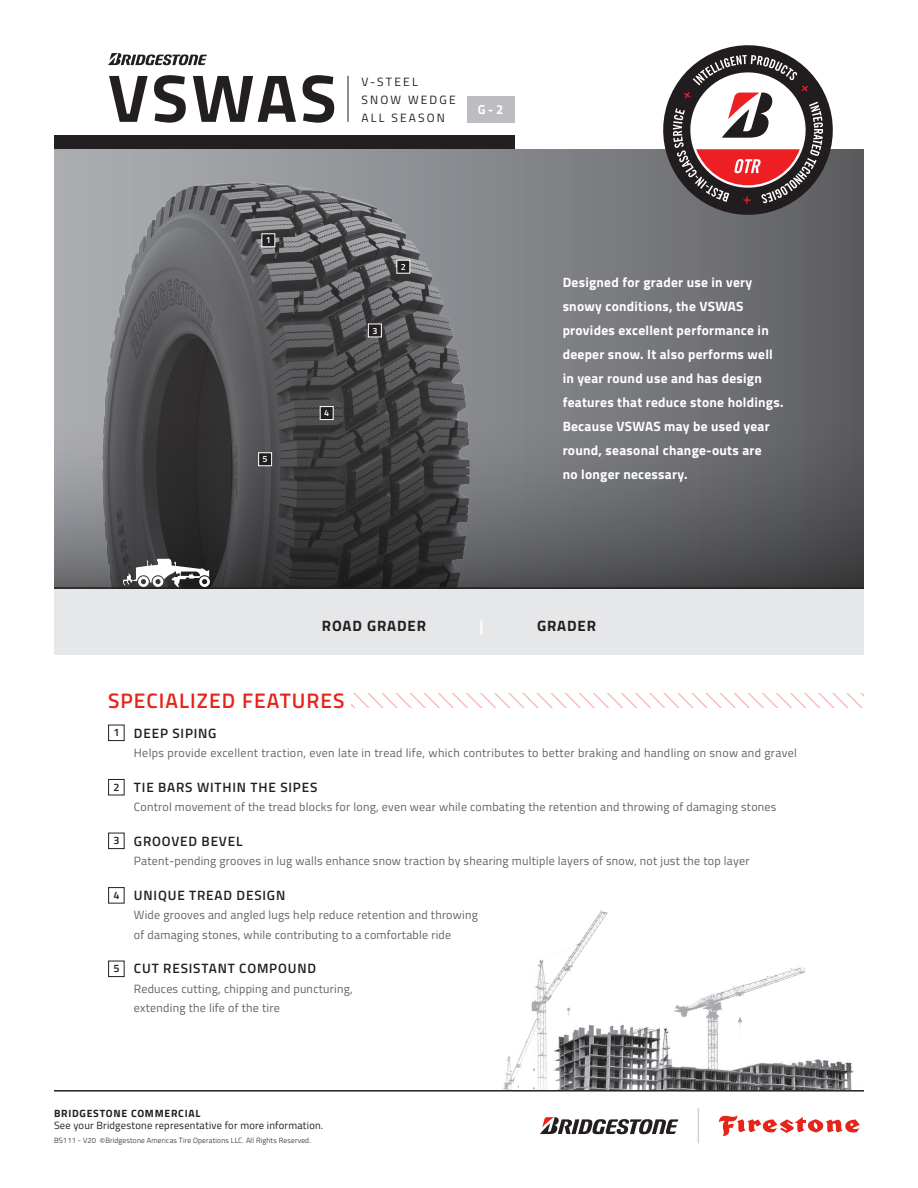
<style>
.page{position:relative;width:918px;height:1188px;background:#fff}
.page>*{position:absolute;margin:0;border:0;box-sizing:border-box;transform-origin:0 0}
.t1{font:700 67.5px "Titillium Web";letter-spacing:.04em;color:#231f20}
.t2{font:600 21px "Titillium Web";letter-spacing:.05em;color:#e72419}
.t3{font:700 15px "Titillium Web";letter-spacing:.06em;color:#231f20}
.t4{font:700 15px "Titillium Web";color:#fff}
.Body_Copy{font:700 13.5px/24px "Titillium Web";letter-spacing:.02em;color:#fff}
.Body_Copy-2{font:600 13.5px "Titillium Web";letter-spacing:.06em;color:#231f20}
.t5{font:700 12.9px "Titillium Web";color:#fff}
.Body_Copy-3{font:12px/19.5px "Titillium Web";letter-spacing:.02em;color:#636366}
.t6{font:12px/18px "Titillium Web";letter-spacing:.18em;color:#231f20}
.Body_Copy-4{font:600 10.8px "Titillium Web";color:#231f20}
.t7{font:10.5px "Titillium Web";letter-spacing:.02em;color:#231f20}
.t8{font:700 10.5px "Titillium Web";letter-spacing:.07em;color:#231f20}
.Body_Copy-5{font:600 9px "Titillium Web";color:#fff}
.t9{font:300 7.5px "Titillium Web";letter-spacing:.02em;color:#231f20}
.s1{font-size:8.25px}
</style>
<div class="page">
<img style="left:503px;top:909px;width:351px;height:181px">
<div style="left:54px;top:149px;width:810px;height:505px;background:#e6e7e9"></div>
<div style="left:54px;top:149px;width:810px;height:440px;background:linear-gradient(to right,#b0b2b7,#606164)"></div>
<img style="left:72px;top:177px;width:423px;height:214px">
<svg style="left:54px;top:391px;width:810px;height:196px;background:#565659"></svg>
<svg style="left:122px;top:559px;width:88px;height:28px;background:#878788"></svg>
<div style="left:467px;top:96px;width:47px;height:27px;background:#bcbdc0"></div>
<hr style="left:348px;top:76px;width:1px;height:46px;background:#231f20">
<div style="left:108px;top:725px;width:17px;height:16px;border:1px solid #231f20"></div>
<div style="left:262px;top:234px;width:13px;height:13px;background:#231f20"></div>
<div style="left:261px;top:233px;width:14px;height:14px;border:1px solid #fff"></div>
<div style="left:108px;top:779px;width:17px;height:16px;border:1px solid #231f20"></div>
<div style="left:108px;top:833px;width:17px;height:16px;border:1px solid #231f20"></div>
<div style="left:108px;top:887px;width:17px;height:17px;border:1px solid #231f20"></div>
<div style="left:108px;top:961px;width:17px;height:16px;border:1px solid #231f20"></div>
<div style="left:397px;top:260px;width:13px;height:13px;background:#231f20"></div>
<div style="left:396px;top:260px;width:14px;height:14px;border:1px solid #fff"></div>
<svg style="left:108px;top:53px;width:99px;height:12px"></svg>
<div style="left:368px;top:324px;width:13px;height:13px;background:#231f20"></div>
<div style="left:368px;top:323px;width:14px;height:14px;border:1px solid #fff"></div>
<div style="left:259px;top:453px;width:13px;height:13px;background:#231f20"></div>
<div style="left:258px;top:452px;width:14px;height:14px;border:1px solid #fff"></div>
<div style="left:320px;top:407px;width:13px;height:13px;background:#231f20"></div>
<div style="left:320px;top:406px;width:14px;height:14px;border:1px solid #fff"></div>
<svg style="left:351px;top:693px;width:513px;height:15px"></svg>
<div style="left:54px;top:136px;width:460px;height:13px;background:#231f20"></div>
<hr style="left:54px;top:587px;width:810px;height:2px;background:#231f20">
<svg style="left:540px;top:1117px;width:138px;height:17px"></svg>
<svg style="left:719px;top:1115px;width:141px;height:21px"></svg>
<hr style="left:698px;top:1108px;width:1px;height:35px;background:#d1d2d4">
<hr style="left:54px;top:1090px;width:810px;height:2px;background:#231f20">
<svg style="left:663px;top:45px;width:170px;height:170px"></svg>
<p class="t1" style="left:108px;top:47px;width:230px">VSWAS</p>
<p class="t6" style="left:362px;top:72px;width:96px">V-STEEL<br>SNOW WEDGE<br>ALL SEASON</p>
<p class="t5" style="left:478px;top:99px;width:27px">G-2</p>
<p class="Body_Copy-5" style="left:266px;top:234px;width:7px">1</p>
<p class="Body_Copy-5" style="left:263px;top:453px;width:7px">5</p>
<p class="Body_Copy-5" style="left:324px;top:406px;width:7px">4</p>
<p class="Body_Copy-5" style="left:372px;top:324px;width:7px">3</p>
<p class="Body_Copy-5" style="left:401px;top:260px;width:7px">2</p>
<p class="Body_Copy" style="left:563px;top:270px;width:222px">Designed for grader use in very snowy conditions, the VSWAS provides excellent performance in deeper snow. It also performs well in year round use and has design features that reduce stone holdings.<br>Because VSWAS may be used year round, seasonal change-outs are<br>no longer necessary.</p>
<p class="t3" style="left:322px;top:614px;width:106px">ROAD GRADER</p>
<p class="t4" style="left:480px;top:614px;width:6px">|</p>
<p class="t3" style="left:537px;top:614px;width:61px">GRADER</p>
<p class="t2" style="left:108px;top:684px;width:238px">SPECIALIZED FEATURES</p>
<p class="Body_Copy-4" style="left:113px;top:725px;width:8px">1</p>
<p class="Body_Copy-4" style="left:113px;top:779px;width:8px">2</p>
<p class="Body_Copy-4" style="left:113px;top:833px;width:8px">3</p>
<p class="Body_Copy-4" style="left:113px;top:887px;width:8px">4</p>
<p class="Body_Copy-4" style="left:113px;top:961px;width:8px">5</p>
<p class="Body_Copy-2" style="left:134px;top:723px;width:84px">DEEP SIPING</p>
<p class="Body_Copy-3" style="left:134px;top:743px;width:665px">Helps provide excellent traction, even late in tread life, which contributes to better braking and handling on snow and gravel</p>
<p class="Body_Copy-2" style="left:134px;top:777px;width:185px">TIE BARS WITHIN THE SIPES</p>
<p class="Body_Copy-3" style="left:134px;top:797px;width:644px">Control movement of the tread blocks for long, even wear while combating the retention and throwing of damaging stones</p>
<p class="Body_Copy-2" style="left:134px;top:831px;width:110px">GROOVED BEVEL</p>
<p class="Body_Copy-3" style="left:134px;top:851px;width:617px">Patent-pending grooves in lug walls enhance snow traction by shearing multiple layers of snow, not just the top layer</p>
<p class="Body_Copy-2" style="left:134px;top:885px;width:153px">UNIQUE TREAD DESIGN</p>
<p class="Body_Copy-3" style="left:134px;top:905px;width:346px">Wide grooves and angled lugs help reduce retention and throwing of damaging stones, while contributing to a comfortable ride</p>
<p class="Body_Copy-2" style="left:134px;top:959px;width:184px">CUT RESISTANT COMPOUND</p>
<p class="Body_Copy-3" style="left:134px;top:978px;width:220px">Reduces cutting, chipping and puncturing, extending the life of the tire</p>
<p class="t8" style="left:54px;top:1105px;width:148px">BRIDGESTONE COMMERCIAL</p>
<p class="t7" style="left:54px;top:1118px;width:271px">See your Bridgestone representative for more information.</p>
<p class="t9" style="left:54px;top:1135px;width:258px">BS111 - V20 <span class="s1">©</span>Bridgestone Americas Tire Operations LLC. All Rights Reserved.</p>
</div>
